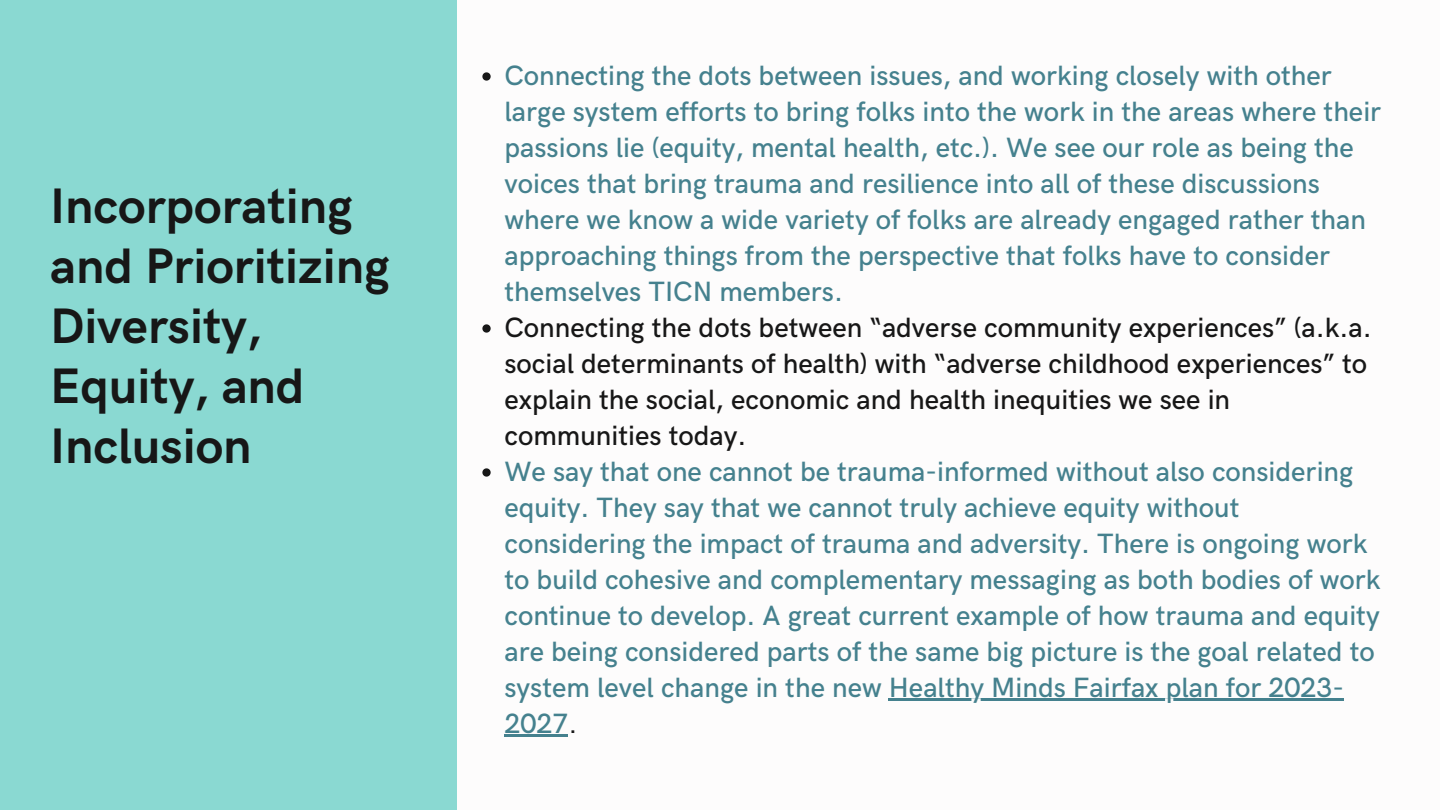
<style>
.page{position:relative;width:1440px;height:810px;background:#fff}
.page>*{position:absolute;margin:0;border:0;box-sizing:border-box;transform-origin:0 0}
.t1{font:700 50px/60px "HK Grotesk";color:#171717}
.t2{font:500 28px/36px "HK Grotesk";color:#45818e}
.t3{font:500 28px/36px "HK Grotesk";color:#171717}
.s1{font-weight:400;color:#171717}
</style>
<div class="page">
<div style="left:0;top:0;width:457px;height:810px;background:#8ad9d2"></div>
<svg style="left:482px;top:72px;width:9px;height:9px"></svg>
<svg style="left:482px;top:324px;width:9px;height:9px"></svg>
<svg style="left:482px;top:468px;width:9px;height:9px"></svg>
<hr style="left:889px;top:699px;width:455px;height:2px;background:#45818e">
<hr style="left:504px;top:735px;width:64px;height:2px;background:#45818e">
<p class="t1" style="left:50px;top:178px;width:341px">Incorporating and Prioritizing</p>
<p class="t1" style="left:50px;top:298px;width:256px">Diversity,<br>Equity, and<br>Inclusion</p>
<p class="t2" style="left:504px;top:59px;width:878px">Connecting the dots between issues, and working closely with other large system efforts to bring folks into the work in the areas where their passions lie (equity, mental health, etc.). We see our role as being the voices that bring trauma and resilience into all of these discussions where we know a wide variety of folks are already engaged rather than approaching things from the perspective that folks have to consider themselves TICN members.</p>
<p class="t3" style="left:504px;top:311px;width:869px">Connecting the dots between “adverse community experiences” (a.k.a. social determinants of health) with “adverse childhood experiences” to explain the social, economic and health inequities we see in communities today.</p>
<p class="t2" style="left:504px;top:455px;width:878px">We say that one cannot be trauma-informed without also considering equity. They say that we cannot truly achieve equity without considering the impact of trauma and adversity. There is ongoing work to build cohesive and complementary messaging as both bodies of work continue to develop. A great current example of how trauma and equity are being considered parts of the same big picture is the goal related to system level change in the new Healthy Minds Fairfax plan for 2023- 2027<span class="s1">.</span></p>
</div>
